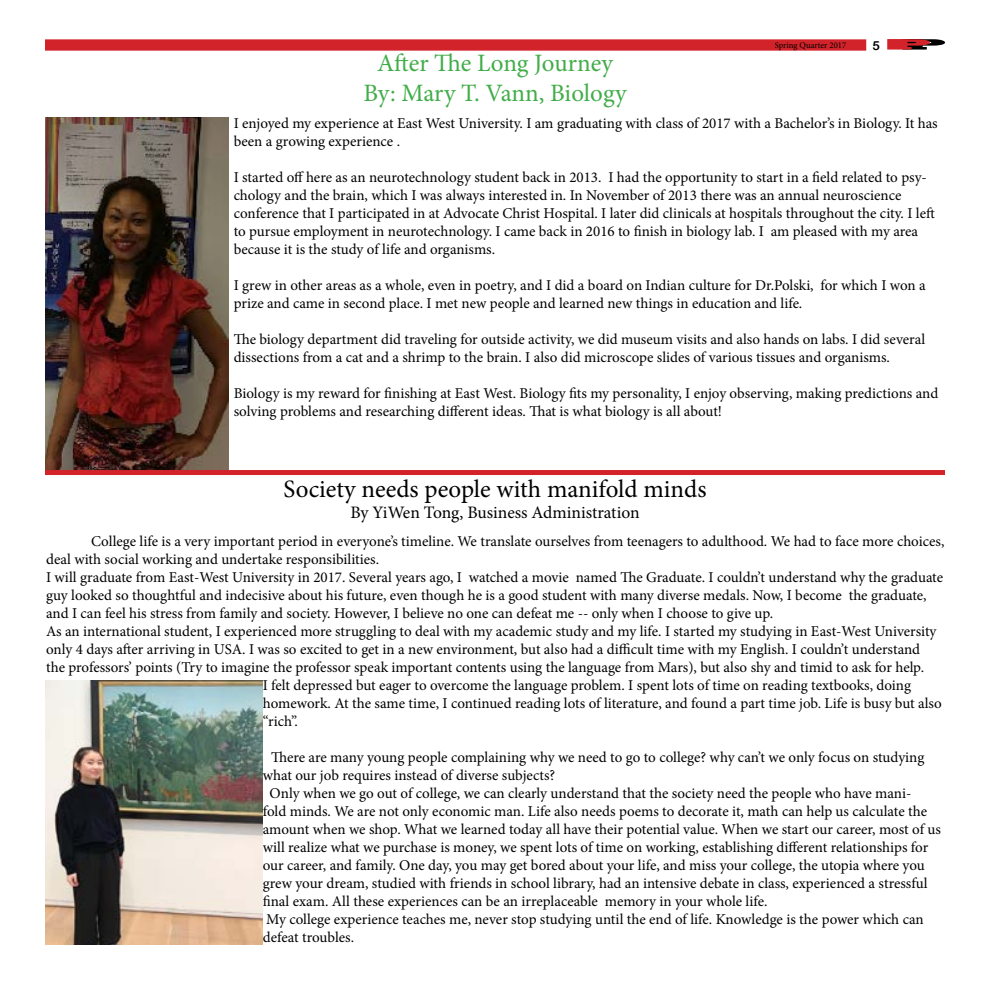
<style>
.page{position:relative;width:990px;height:990px;background:#fff}
.page>*{position:absolute;margin:0;border:0;box-sizing:border-box;transform-origin:0 0}
.t1{font:25px/30px "Minion Pro";letter-spacing:-.005em;color:#41ad49;text-align:center}
.t2{font:25px "Minion Pro";color:#000}
.t3{font:17.5px "Minion Pro";letter-spacing:-.005em;color:#000}
.t4{font:15px/18px "Minion Pro";color:#000}
.t5{font:12.5px "Arial Rounded MT Bold";color:#000}
.t6{font:8.75px "Minion Pro";color:#000}
</style>
<div class="page">
<div style="left:45px;top:39px;width:821px;height:12px;background:#d2232a"></div>
<svg style="left:887px;top:39px;width:58px;height:11px"></svg>
<img style="left:45px;top:117px;width:183px;height:353px">
<img style="left:45px;top:680px;width:218px;height:265px">
<div style="left:45px;top:470px;width:900px;height:5px;background:#d2232a"></div>
<p class="t6" style="left:775px;top:40px;width:73px">Spring Quarter 2017</p>
<p class="t5" style="left:872px;top:38px;width:9px">5</p>
<h1 class="t1" style="left:363px;top:48px;width:265px">After The Long Journey<br>By: Mary T. Vann, Biology</h1>
<p class="t4" style="left:234px;top:114px;width:706px">I enjoyed my experience at East West University. I am graduating with class of 2017 with a Bachelor’s in Biology. It has been a growing experience .</p>
<p class="t4" style="left:234px;top:168px;width:703px">I started off here as an neurotechnology student back in 2013. I had the opportunity to start in a field related to psy&shy;chology and the brain, which I was always interested in. In November of 2013 there was an annual neuroscience conference that I participated in at Advocate Christ Hospital. I later did clinicals at hospitals throughout the city. I left to pursue employment in neurotechnology. I came back in 2016 to finish in biology lab. I am pleased with my area because it is the study of life and organisms.</p>
<p class="t4" style="left:234px;top:276px;width:693px">I grew in other areas as a whole, even in poetry, and I did a board on Indian culture for Dr.Polski, for which I won a prize and came in second place. I met new people and learned new things in education and life.</p>
<p class="t4" style="left:234px;top:330px;width:693px">The biology department did traveling for outside activity, we did museum visits and also hands on labs. I did several dissections from a cat and a shrimp to the brain. I also did microscope slides of various tissues and organisms.</p>
<p class="t4" style="left:234px;top:384px;width:706px">Biology is my reward for finishing at East West. Biology fits my personality, I enjoy observing, making predictions and solving problems and researching different ideas. That is what biology is all about!</p>
<h1 class="t2" style="left:284px;top:472px;width:424px">Society needs people with manifold minds</h1>
<p class="t3" style="left:350px;top:501px;width:291px">By YiWen Tong, Business Administration</p>
<p class="t4" style="left:91px;top:533px;width:855px">College life is a very important period in everyone’s timeline. We translate ourselves from teenagers to adulthood. We had to face more choices,</p>
<p class="t4" style="left:46px;top:551px;width:335px">deal with social working and undertake responsibilities.</p>
<p class="t4" style="left:46px;top:569px;width:899px">I will graduate from East-West University in 2017. Several years ago, I watched a movie named The Graduate. I couldn’t understand why the graduate</p>
<p class="t4" style="left:46px;top:587px;width:882px">guy looked so thoughtful and indecisive about his future, even though he is a good student with many diverse medals. Now, I become the graduate,</p>
<p class="t4" style="left:46px;top:605px;width:729px">and I can feel his stress from family and society. However, I believe no one can defeat me -- only when I choose to give up.</p>
<p class="t4" style="left:46px;top:623px;width:892px">As an international student, I experienced more struggling to deal with my academic study and my life. I started my studying in East-West University</p>
<p class="t4" style="left:46px;top:641px;width:876px">only 4 days after arriving in USA. I was so excited to get in a new environment, but also had a difficult time with my English. I couldn’t understand</p>
<p class="t4" style="left:46px;top:659px;width:880px">the professors’ points (Try to imagine the professor speak important contents using the language from Mars), but also shy and timid to ask for help.</p>
<p class="t4" style="left:263px;top:677px;width:650px">I felt depressed but eager to overcome the language problem. I spent lots of time on reading textbooks, doing</p>
<p class="t4" style="left:263px;top:695px;width:681px">homework. At the same time, I continued reading lots of literature, and found a part time job. Life is busy but also</p>
<p class="t4" style="left:263px;top:713px;width:37px">“rich”.</p>
<p class="t4" style="left:271px;top:749px;width:655px">There are many young people complaining why we need to go to college? why can’t we only focus on studying</p>
<p class="t4" style="left:263px;top:767px;width:294px">what our job requires instead of diverse subjects?</p>
<p class="t4" style="left:270px;top:785px;width:643px">Only when we go out of college, we can clearly understand that the society need the people who have mani-</p>
<p class="t4" style="left:263px;top:803px;width:666px">fold minds. We are not only economic man. Life also needs poems to decorate it, math can help us calculate the</p>
<p class="t4" style="left:263px;top:821px;width:680px">amount when we shop. What we learned today all have their potential value. When we start our career, most of us</p>
<p class="t4" style="left:263px;top:839px;width:667px">will realize what we purchase is money, we spent lots of time on working, establishing different relationships for</p>
<p class="t4" style="left:263px;top:857px;width:663px">our career, and family. One day, you may get bored about your life, and miss your college, the utopia where you</p>
<p class="t4" style="left:263px;top:875px;width:666px">grew your dream, studied with friends in school library, had an intensive debate in class, experienced a stressful</p>
<p class="t4" style="left:263px;top:893px;width:506px">final exam. All these experiences can be an irreplaceable memory in your whole life.</p>
<p class="t4" style="left:266px;top:911px;width:659px">My college experience teaches me, never stop studying until the end of life. Knowledge is the power which can</p>
<p class="t4" style="left:263px;top:929px;width:93px">defeat troubles.</p>
</div>
